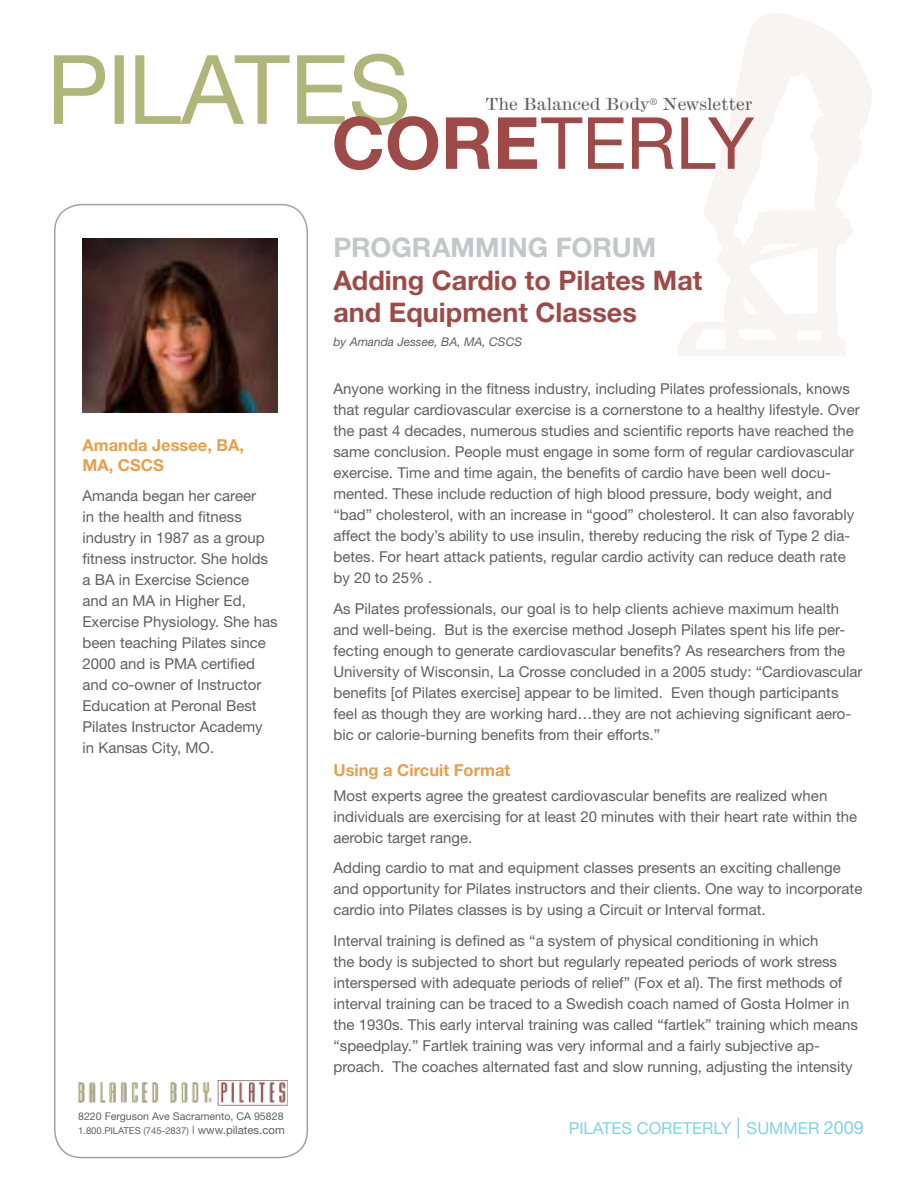
<style>
.page{position:relative;width:918px;height:1188px;background:#fff}
.page>*{position:absolute;margin:0;border:0;box-sizing:border-box;transform-origin:0 0}
.t1{font:700 27px/32.4px "Helvetica Neue LT Std";color:#9d4a48}
.t2{font:700 27px "Helvetica Neue LT Std";letter-spacing:.005em;color:#c5c6c8}
.t3{font:700 16.5px/19.8px "Helvetica Neue LT Std";color:#e5a04d}
.t4{font:16.5px "Helvetica Neue LT Std";color:#83d2e4}
.t5{font:expanded 16.5px "Modern";color:#5f6062}
.t6{font:15px/21px "Helvetica Neue LT Std";color:#5f6062}
.t7{font:italic 12px "Helvetica Neue LT Std";color:#5f6062}
.t8{font:10.65px "Helvetica Neue";color:#5f6062}
.t9{font:9.45px "Helvetica Neue";color:#5f6062}
.s1{font-size:11.4px}
.s2{font-size:21px}
.s3{font-size:18px}
</style>
<div class="page">
<svg style="left:678px;top:13px;width:194px;height:343px"></svg>
<div style="left:54px;top:204px;width:254px;height:954px;border:2px solid #9fa1a4;border-radius:27px"></div>
<svg style="left:54px;top:54px;width:700px;height:116px"></svg>
<img style="left:78px;top:1081px;width:209px;height:25px">
<img style="left:82px;top:238px;width:196px;height:174px">
<p class="t5" style="left:485px;top:94px;width:268px">The Balanced Body<sup>®</sup> Newsletter</p>
<p class="t3" style="left:82px;top:435px;width:163px">Amanda Jessee, BA,<br>MA, CSCS</p>
<p class="t6" style="left:82px;top:485px;width:197px">Amanda began her career<br>in the health and fitness industry in 1987 as a group fitness instructor. She holds a BA in Exercise Science and an MA in Higher Ed,<br>Exercise Physiology. She has been teaching Pilates since<br>2000 and is PMA certified and co-owner of Instructor<br>Education at Peronal Best<br>Pilates Instructor Academy in Kansas City, MO.</p>
<p class="t8" style="left:78px;top:1110px;width:207px">8220 Ferguson Ave Sacramento, CA 95828</p>
<p class="t9" style="left:78px;top:1125px;width:208px">1.800.PILATES (745-2837) <span class="s1">| www.pilates.com</span></p>
<h1 class="t2" style="left:333px;top:231px;width:137px">Programmin</h1>
<h1 class="t2" style="left:528px;top:231px;width:126px">g Forum</h1>
<h1 class="t1" style="left:333px;top:263px;width:370px">Adding Cardio to Pilates Mat and Equipment Classes</h1>
<p class="t7" style="left:333px;top:335px;width:190px">by Amanda Jessee, BA, MA, CSCS</p>
<p class="t6" style="left:333px;top:378px;width:528px">Anyone working in the fitness industry, including Pilates professionals, knows that regular cardiovascular exercise is a cornerstone to a healthy lifestyle. Over the past 4 decades, numerous studies and scientific reports have reached the same conclusion. People must engage in some form of regular cardiovascular exercise. Time and time again, the benefits of cardio have been well docu&shy;mented. These include reduction of high blood pressure, body weight, and “bad” cholesterol, with an increase in “good” cholesterol. It can also favorably affect the body’s ability to use insulin, thereby reducing the risk of Type 2 dia&shy;betes. For heart attack patients, regular cardio activity can reduce death rate by 20 to 25% .</p>
<p class="t6" style="left:333px;top:598px;width:530px">As Pilates professionals, our goal is to help clients achieve maximum health and well-being. But is the exercise method Joseph Pilates spent his life per&shy;fecting enough to generate cardiovascular benefits? As researchers from the University of Wisconsin, La Crosse concluded in a 2005 study: “Cardiovascular benefits [of Pilates exercise] appear to be limited. Even though participants feel as though they are working hard…they are not achieving significant aero&shy;bic or calorie-burning benefits from their efforts.”</p>
<p class="t3" style="left:333px;top:759px;width:178px">Using a Circuit Format</p>
<p class="t6" style="left:333px;top:785px;width:525px">Most experts agree the greatest cardiovascular benefits are realized when individuals are exercising for at least 20 minutes with their heart rate within the aerobic target range.</p>
<p class="t6" style="left:333px;top:857px;width:530px">Adding cardio to mat and equipment classes presents an exciting challenge and opportunity for Pilates instructors and their clients. One way to incorporate cardio into Pilates classes is by using a Circuit or Interval format.</p>
<p class="t6" style="left:333px;top:930px;width:526px">Interval training is defined as “a system of physical conditioning in which<br>the body is subjected to short but regularly repeated periods of work stress interspersed with adequate periods of relief” (Fox et al). The first methods of interval training can be traced to a Swedish coach named of Gosta Holmer in the 1930s. This early interval training was called “fartlek” training which means “speedplay.” Fartlek training was very informal and a fairly subjective ap&shy;proach. The coaches alternated fast and slow running, adjusting the intensity</p>
<p class="t4" style="left:569px;top:1118px;width:297px">PILATES CORETERLY <span class="s2">|</span> SUMMER <span class="s3">2009</span></p>
</div>
